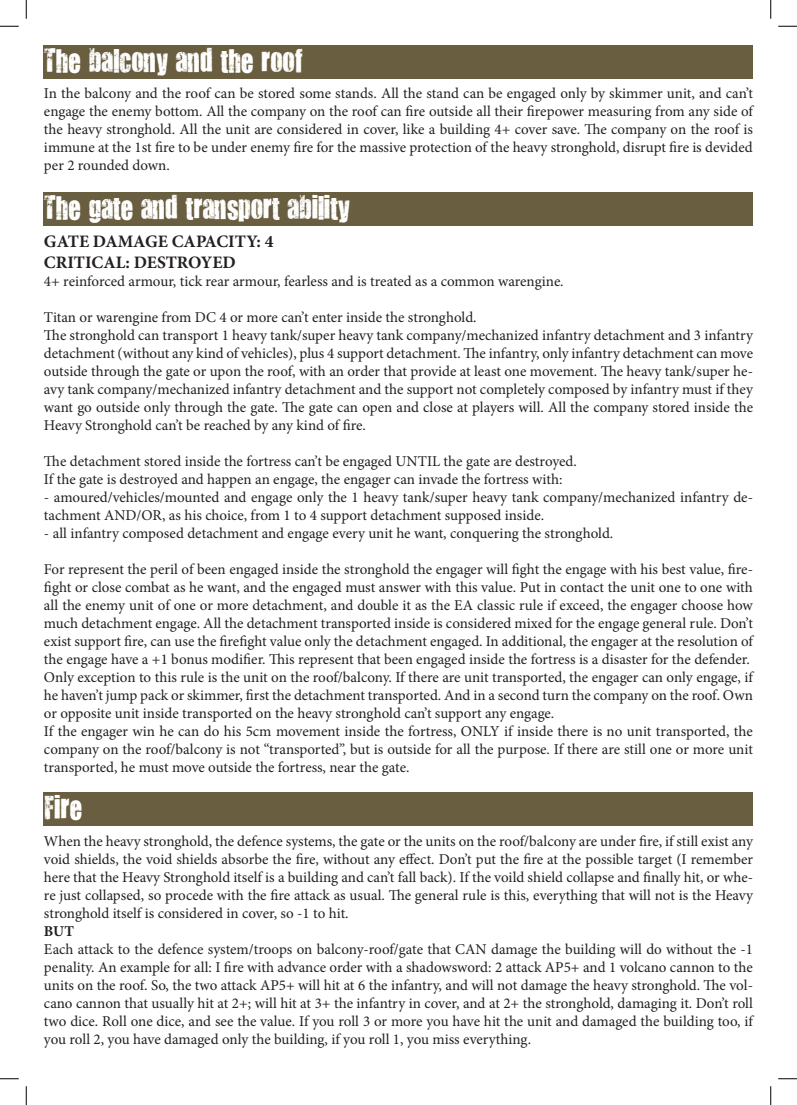
<style>
.page{position:relative;width:797px;height:1105px;background:#fff}
.page>*{position:absolute;margin:0;border:0;box-sizing:border-box;transform-origin:0 0}
.t1{font:27.5px "You Are Loved";color:#fff}
.t2{font:700 17.5px "Minion Pro";color:#231f20}
.t3{font:15px/18px "Minion Pro";letter-spacing:-.005em;color:#231f20;text-align:justify}
.t4{font:700 15px "Minion Pro";color:#231f20}
</style>
<div class="page">
<div style="left:44px;top:45px;width:709px;height:34px;background:#6a5e40"></div>
<div style="left:44px;top:192px;width:709px;height:34px;background:#6a5e40"></div>
<div style="left:44px;top:792px;width:709px;height:34px;background:#6a5e40"></div>
<svg style="left:0;top:25px;width:19px;height:2px"></svg>
<svg style="left:778px;top:25px;width:19px;height:2px"></svg>
<svg style="left:0;top:1078px;width:19px;height:1px"></svg>
<svg style="left:778px;top:1078px;width:19px;height:1px"></svg>
<svg style="left:25px;top:0;width:2px;height:19px"></svg>
<svg style="left:25px;top:1086px;width:2px;height:19px"></svg>
<svg style="left:770px;top:0;width:1px;height:19px"></svg>
<svg style="left:770px;top:1086px;width:1px;height:19px"></svg>
<p class="t1" style="left:44px;top:41px;width:294px">S ort range defenc system</p>
<p class="t1" style="left:44px;top:41px;width:260px">The balcony and the roof</p>
<p class="t3" style="left:44px;top:85px;width:710px">In the balcony and the roof can be stored some stands. All the stand can be engaged only by skimmer unit, and can’t engage the enemy bottom. All the company on the roof can fire outside all their firepower measuring from any side of the heavy stronghold. All the unit are considered in cover, like a building 4+ cover save. The company on the roof is immune at the 1st fire to be under enemy fire for the massive protection of the heavy stronghold, disrupt fire is devided per 2 rounded down.</p>
<p class="t1" style="left:44px;top:188px;width:294px">S ort range defe ce system</p>
<p class="t1" style="left:44px;top:188px;width:307px">The gate and transport ability</p>
<p class="t2" style="left:44px;top:229px;width:231px">GATE DAMAGE CAPACITY: 4</p>
<p class="t2" style="left:44px;top:250px;width:193px">CRITICAL: DESTROYED</p>
<p class="t3" style="left:44px;top:272px;width:521px">4+ reinforced armour, tick rear armour, fearless and is treated as a common warengine.</p>
<p class="t3" style="left:44px;top:308px;width:434px">Titan or warengine from DC 4 or more can’t enter inside the stronghold.</p>
<p class="t3" style="left:44px;top:326px;width:710px">The stronghold can transport 1 heavy tank/super heavy tank company/mechanized infantry detachment and 3 infantry detachment (without any kind of vehicles), plus 4 support detachment. The infantry, only infantry detachment can move outside through the gate or upon the roof, with an order that provide at least one movement. The heavy tank/super he&shy;avy tank company/mechanized infantry detachment and the support not completely composed by infantry must if they want go outside only through the gate. The gate can open and close at players will. All the company stored inside the Heavy Stronghold can’t be reached by any kind of fire.</p>
<p class="t3" style="left:44px;top:452px;width:534px">The detachment stored inside the fortress can’t be engaged UNTIL the gate are destroyed.</p>
<p class="t3" style="left:44px;top:470px;width:520px">If the gate is destroyed and happen an engage, the engager can invade the fortress with:</p>
<p class="t3" style="left:44px;top:488px;width:710px">- amoured/vehicles/mounted and engage only the 1 heavy tank/super heavy tank company/mechanized infantry de&shy;tachment AND/OR, as his choice, from 1 to 4 support detachment supposed inside.</p>
<p class="t3" style="left:44px;top:524px;width:571px">- all infantry composed detachment and engage every unit he want, conquering the stronghold.</p>
<p class="t3" style="left:44px;top:560px;width:710px">For represent the peril of been engaged inside the stronghold the engager will fight the engage with his best value, fire&shy;fight or close combat as he want, and the engaged must answer with this value. Put in contact the unit one to one with all the enemy unit of one or more detachment, and double it as the EA classic rule if exceed, the engager choose how much detachment engage. All the detachment transported inside is considered mixed for the engage general rule. Don’t exist support fire, can use the firefight value only the detachment engaged. In additional, the engager at the resolution of the engage have a +1 bonus modifier. This represent that been engaged inside the fortress is a disaster for the defender.</p>
<p class="t3" style="left:44px;top:668px;width:710px">Only exception to this rule is the unit on the roof/balcony. If there are unit transported, the engager can only engage, if he haven’t jump pack or skimmer, first the detachment transported. And in a second turn the company on the roof. Own or opposite unit inside transported on the heavy stronghold can’t support any engage.</p>
<p class="t3" style="left:44px;top:722px;width:710px">If the engager win he can do his 5cm movement inside the fortress, ONLY if inside there is no unit transported, the company on the roof/balcony is not “transported”, but is outside for all the purpose. If there are still one or more unit transported, he must move outside the fortress, near the gate.</p>
<p class="t1" style="left:44px;top:789px;width:40px">Fire</p>
<p class="t3" style="left:44px;top:832px;width:710px">When the heavy stronghold, the defence systems, the gate or the units on the roof/balcony are under fire, if still exist any void shields, the void shields absorbe the fire, without any effect. Don’t put the fire at the possible target (I remember here that the Heavy Stronghold itself is a building and can’t fall back). If the voild shield collapse and finally hit, or whe&shy;re just collapsed, so procede with the fire attack as usual. The general rule is this, everything that will not is the Heavy stronghold itself is considered in cover, so -1 to hit.</p>
<p class="t4" style="left:44px;top:921px;width:32px">BUT</p>
<p class="t3" style="left:44px;top:940px;width:710px">Each attack to the defence system/troops on balcony-roof/gate that CAN damage the building will do without the -1 penality. An example for all: I fire with advance order with a shadowsword: 2 attack AP5+ and 1 volcano cannon to the units on the roof. So, the two attack AP5+ will hit at 6 the infantry, and will not damage the heavy stronghold. The vol&shy;cano cannon that usually hit at 2+; will hit at 3+ the infantry in cover, and at 2+ the stronghold, damaging it. Don’t roll two dice. Roll one dice, and see the value. If you roll 3 or more you have hit the unit and damaged the building too, if you roll 2, you have damaged only the building, if you roll 1, you miss everything.</p>
</div>
